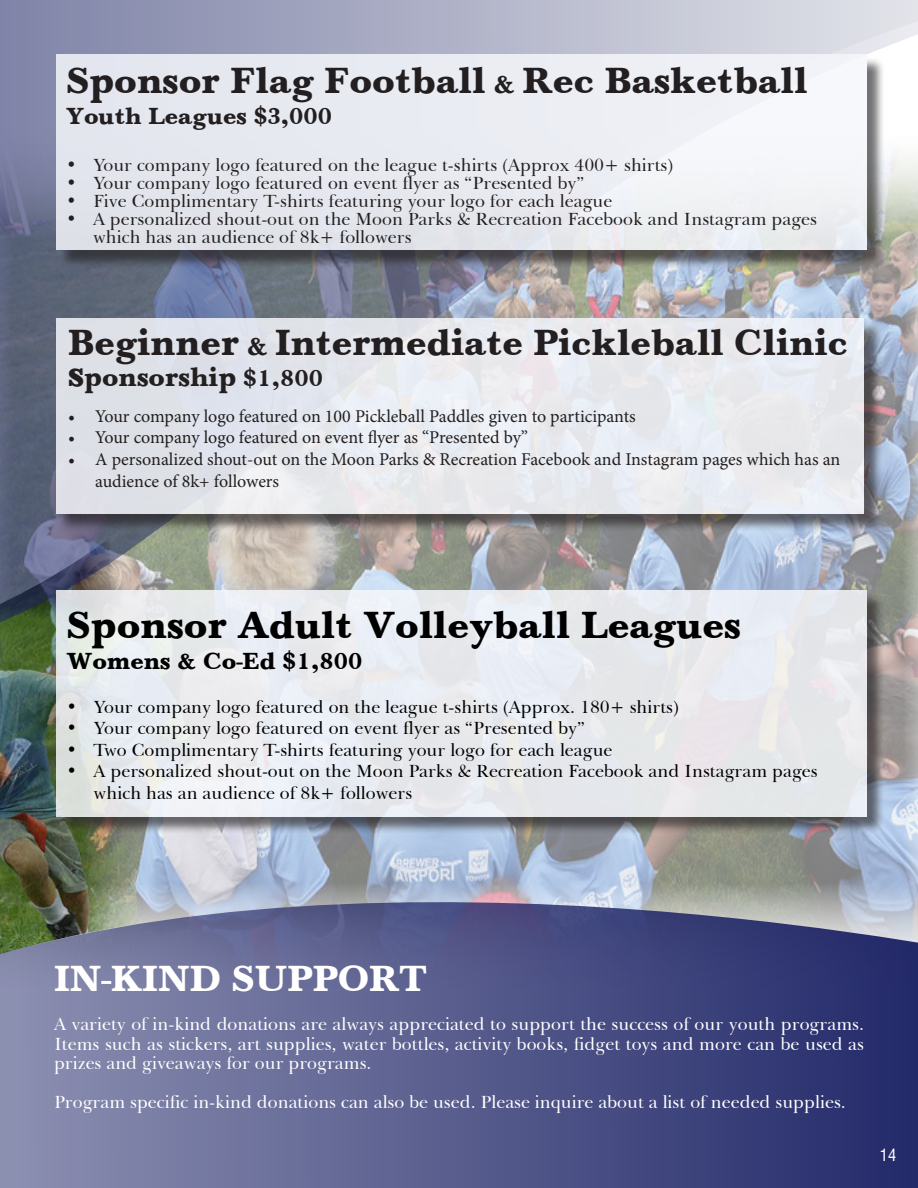
<style>
.page{position:relative;width:918px;height:1188px;background:#fff}
.page>*{position:absolute;margin:0;border:0;box-sizing:border-box;transform-origin:0 0}
.t1{font:39px "Baskerville";color:#000}
.t2{font:37.5px "Baskerville";color:#231f20}
.t3{font:37.5px "Baskerville";color:#fff}
.t4{font:27px "Baskerville";color:#231f20}
.t5{font:24px "Baskerville";color:#231f20}
.t6{font:24px "Baskerville";color:#000}
.t7{font:18px/19.5px "Baskerville BT";color:#fff;text-align:justify}
.t8{font:18px/18px "Baskerville BT";color:#231f20}
.t9{font:18px/21.6px "Baskerville BT";color:#000}
.t10{font:18px/21.6px "Minion Pro";letter-spacing:-.005em;color:#231f20}
.t11{font:condensed 16.5px "Helvetica";color:#fff}
.s1{font-size:27px}
.s2{font-size:37.5px}
.s3{font-size:24px}
</style>
<div class="page">
<img style="left:0;top:696px;width:918px;height:203px">
<img style="left:0;top:0;width:918px;height:696px">
<div style="left:58px;top:321px;width:825px;height:211px;background:#231f20;opacity:.75"></div>
<div style="left:56px;top:318px;width:808px;height:196px;background:#e7e8ec"></div>
<svg style="left:0;top:899px;width:918px;height:289px;background:#5b608d"></svg>
<svg style="left:105px;top:0;width:813px;height:72px;background:#b8bbcd"></svg>
<div style="left:58px;top:57px;width:827px;height:212px;background:#231f20;opacity:.75"></div>
<div style="left:56px;top:55px;width:810px;height:195px;background:#e9ebf1"></div>
<div style="left:58px;top:593px;width:827px;height:242px;background:#231f20;opacity:.75"></div>
<div style="left:56px;top:590px;width:810px;height:226px;background:#e8eaed"></div>
<p class="t2" style="left:66px;top:58px;width:744px">Sponsor Flag Football <span class="s1">&amp;</span> Rec Basketball</p>
<p class="t5" style="left:66px;top:102px;width:268px">Youth Leagues $3,000</p>
<p class="t8" style="left:66px;top:156px;width:609px">• Your company logo featured on the league t-shirts (Approx 400+ shirts)</p>
<p class="t8" style="left:66px;top:174px;width:520px">• Your company logo featured on event flyer as “Presented by”</p>
<p class="t8" style="left:66px;top:192px;width:548px">• Five Complimentary T-shirts featuring your logo for each league</p>
<p class="t8" style="left:93px;top:210px;width:726px;text-indent:-27px">• A personalized shout-out on the Moon Parks &amp; Recreation Facebook and Instagram pages which has an audience of 8k+ followers</p>
<p class="t2" style="left:68px;top:320px;width:782px">Beginner <span class="s1">&amp;</span> Intermediate Pickleball Clinic</p>
<p class="t4" style="left:68px;top:361px;width:256px"><span class="s2">s</span>ponsorship <span class="s3">$1,800</span></p>
<p class="t10" style="left:68px;top:405px;width:569px">• Your company logo featured on 100 Pickleball Paddles given to participants</p>
<p class="t10" style="left:68px;top:427px;width:462px">• Your company logo featured on event flyer as “Presented by”</p>
<p class="t10" style="left:95px;top:449px;width:747px;text-indent:-27px">• A personalized shout-out on the Moon Parks &amp; Recreation Facebook and Instagram pages which has an audience of 8k+ followers</p>
<p class="t1" style="left:67px;top:602px;width:676px">Sponsor Adult Volleyball Leagues</p>
<p class="t6" style="left:67px;top:647px;width:297px">Womens &amp; Co-Ed $1,800</p>
<p class="t9" style="left:67px;top:696px;width:614px">• Your company logo featured on the league t-shirts (Approx. 180+ shirts)</p>
<p class="t9" style="left:67px;top:717px;width:520px">• Your company logo featured on event flyer as “Presented by”</p>
<p class="t9" style="left:67px;top:739px;width:547px">• Two Complimentary T-shirts featuring your logo for each league</p>
<p class="t9" style="left:94px;top:761px;width:726px;text-indent:-27px">• A personalized shout-out on the Moon Parks &amp; Recreation Facebook and Instagram pages which has an audience of 8k+ followers</p>
<p class="t3" style="left:54px;top:956px;width:375px">IN-KIND SUPPORT</p>
<p class="t7" style="left:54px;top:1014px;width:812px">A variety of in-kind donations are always appreciated to support the success of our youth programs.<br>Items such as stickers, art supplies, water bottles, activity books, fidget toys and more can be used as prizes and giveaways for our programs.</p>
<p class="t7" style="left:54px;top:1092px;width:793px">Program specific in-kind donations can also be used. Please inquire about a list of needed supplies.</p>
<p class="t11" style="left:880px;top:1145px;width:18px">14</p>
</div>
